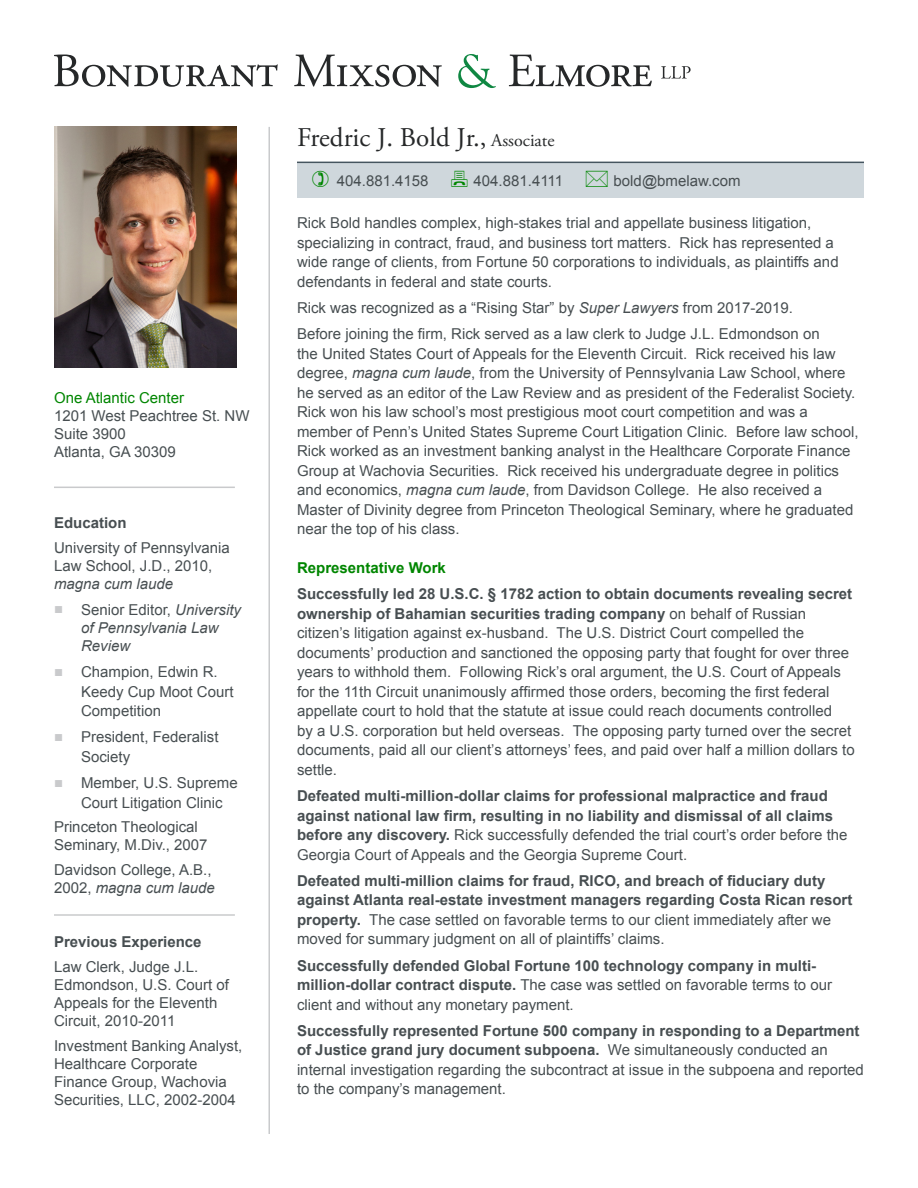
<style>
.page{position:relative;width:918px;height:1188px;background:#fff}
.page>*{position:absolute;margin:0;border:0;box-sizing:border-box;transform-origin:0 0}
.t1{font:27px "Adobe Garamond Pro";color:#262829}
.t2{font:15px/19.5px "Arial";color:#474e51}
.t3{font:700 15px/19.5px "Arial";color:#474e51}
.t4{font:italic 15px/18px "Arial";color:#474e51}
.t5{font:700 15px "Arial";color:#008600}
.t6{font:15px "Arial";color:#008600}
.s1{font-style:italic}
.s2{font-style:normal;color:#c9cacc}
.s3{font-style:normal}
.s4{color:#c9cacc}
.s5{font-size:18px}
.s6{font-weight:700}
.s7{font-weight:400}
</style>
<div class="page">
<div style="left:297px;top:162px;width:567px;height:36px;background:#cfd7dc"></div>
<hr style="left:297px;top:162px;width:567px;height:1px;background:#45555f">
<hr style="left:268px;top:127px;width:2px;height:1007px;background:#c9cacc">
<hr style="left:54px;top:914px;width:181px;height:2px;background:#c9cacc">
<svg style="left:54px;top:55px;width:224px;height:32px"></svg>
<svg style="left:294px;top:55px;width:148px;height:32px"></svg>
<svg style="left:509px;top:55px;width:143px;height:32px"></svg>
<svg style="left:458px;top:54px;width:38px;height:34px"></svg>
<svg style="left:661px;top:66px;width:30px;height:13px"></svg>
<img style="left:54px;top:127px;width:182px;height:241px">
<hr style="left:54px;top:487px;width:181px;height:1px;background:#c9cacc">
<p class="t6" style="left:54px;top:388px;width:132px">One Atlantic Center</p>
<p class="t2" style="left:54px;top:407px;width:197px">1201 West Peachtree St. NW</p>
<p class="t2" style="left:54px;top:425px;width:73px">Suite 3900</p>
<p class="t2" style="left:54px;top:443px;width:123px">Atlanta, GA 30309</p>
<p class="t3" style="left:54px;top:513px;width:74px">Education</p>
<p class="t2" style="left:54px;top:539px;width:177px;line-height:18px">University of Pennsylvania<br>Law School, J.D., 2010, <span class="s1">magna cum laude</span></p>
<p class="t4" style="left:81px;top:601px;width:162px;text-indent:-27px"><span class="s2">■</span> <span class="s3">Senior Editor,</span> University of Pennsylvania Law<br>Review</p>
<p class="t2" style="left:81px;top:662px;width:154px;text-indent:-27px"><span class="s4">■</span> Champion, Edwin R.<br>Keedy Cup Moot Court<br>Competition</p>
<p class="t2" style="left:81px;top:728px;width:139px;text-indent:-27px"><span class="s4">■</span> President, Federalist<br>Society</p>
<p class="t2" style="left:81px;top:773px;width:158px;text-indent:-27px"><span class="s4">■</span> Member, U.S. Supreme<br>Court Litigation Clinic</p>
<p class="t2" style="left:54px;top:818px;width:155px;line-height:18px">Princeton Theological<br>Seminary, M.Div., 2007</p>
<p class="t2" style="left:54px;top:861px;width:162px;line-height:18px">Davidson College, A.B.,<br>2002, <span class="s1">magna cum laude</span></p>
<p class="t3" style="left:54px;top:933px;width:149px">Previous Experience</p>
<p class="t2" style="left:54px;top:958px;width:177px;line-height:18px">Law Clerk, Judge J.L.<br>Edmondson, U.S. Court of<br>Appeals for the Eleventh<br>Circuit, 2010-2011</p>
<p class="t2" style="left:54px;top:1037px;width:190px;line-height:18px">Investment Banking Analyst,<br>Healthcare Corporate<br>Finance Group, Wachovia<br>Securities, LLC, 2002-2004</p>
<p class="t1" style="left:297px;top:122px;width:259px">Fredric J. Bold Jr., <span class="s5">Associate</span></p>
<p class="t2" style="left:337px;top:171px;width:93px">404.881.4158</p>
<p class="t2" style="left:474px;top:171px;width:91px">404.881.4111</p>
<p class="t2" style="left:614px;top:171px;width:128px">bold@bmelaw.com</p>
<p class="t2" style="left:297px;top:213px;width:543px">Rick Bold handles complex, high-stakes trial and appellate business litigation, specializing in contract, fraud, and business tort matters. Rick has represented a wide range of clients, from Fortune 50 corporations to individuals, as plaintiffs and defendants in federal and state courts.</p>
<p class="t2" style="left:297px;top:298px;width:498px">Rick was recognized as a “Rising Star” by <span class="s1">Super Lawyers</span> from 2017-2019.</p>
<p class="t2" style="left:297px;top:324px;width:563px">Before joining the firm, Rick served as a law clerk to Judge J.L. Edmondson on<br>the United States Court of Appeals for the Eleventh Circuit. Rick received his law degree, <span class="s1">magna cum laude</span>, from the University of Pennsylvania Law School, where he served as an editor of the Law Review and as president of the Federalist Society.<br>Rick won his law school’s most prestigious moot court competition and was a member of Penn’s United States Supreme Court Litigation Clinic. Before law school, Rick worked as an investment banking analyst in the Healthcare Corporate Finance Group at Wachovia Securities. Rick received his undergraduate degree in politics and economics, <span class="s1">magna cum laude</span>, from Davidson College. He also received a Master of Divinity degree from Princeton Theological Seminary, where he graduated near the top of his class.</p>
<p class="t5" style="left:297px;top:558px;width:150px">Representative Work</p>
<p class="t2" style="left:297px;top:585px;width:559px"><span class="s6">Successfully led 28 U.S.C. § 1782 action to obtain documents revealing secret ownership of Bahamian securities trading company</span> on behalf of Russian citizen’s litigation against ex-husband. The U.S. District Court compelled the documents’ production and sanctioned the opposing party that fought for over three years to withhold them. Following Rick’s oral argument, the U.S. Court of Appeals for the 11th Circuit unanimously affirmed those orders, becoming the first federal appellate court to hold that the statute at issue could reach documents controlled<br>by a U.S. corporation but held overseas. The opposing party turned over the secret documents, paid all our client’s attorneys’ fees, and paid over half a million dollars to settle.</p>
<p class="t3" style="left:297px;top:787px;width:552px">Defeated multi-million-dollar claims for professional malpractice and fraud against national law firm, resulting in no liability and dismissal of all claims before any discovery. <span class="s7">Rick successfully defended the trial court’s order before the Georgia Court of Appeals and the Georgia Supreme Court.</span></p>
<p class="t3" style="left:297px;top:871px;width:557px">Defeated multi-million claims for fraud, RICO, and breach of fiduciary duty against Atlanta real-estate investment managers regarding Costa Rican resort property. <span class="s7">The case settled on favorable terms to our client immediately after we moved for summary judgment on all of plaintiffs’ claims.</span></p>
<p class="t3" style="left:297px;top:956px;width:537px">Successfully defended Global Fortune 100 technology company in multi&shy;million-dollar contract dispute. <span class="s7">The case was settled on favorable terms to our client and without any monetary payment.</span></p>
<p class="t2" style="left:297px;top:1021px;width:568px"><span class="s6">Successfully represented Fortune 500 company in responding to a Department of Justice grand jury document subpoena.</span> We simultaneously conducted an internal investigation regarding the subcontract at issue in the subpoena and reported to the company’s management.</p>
</div>
